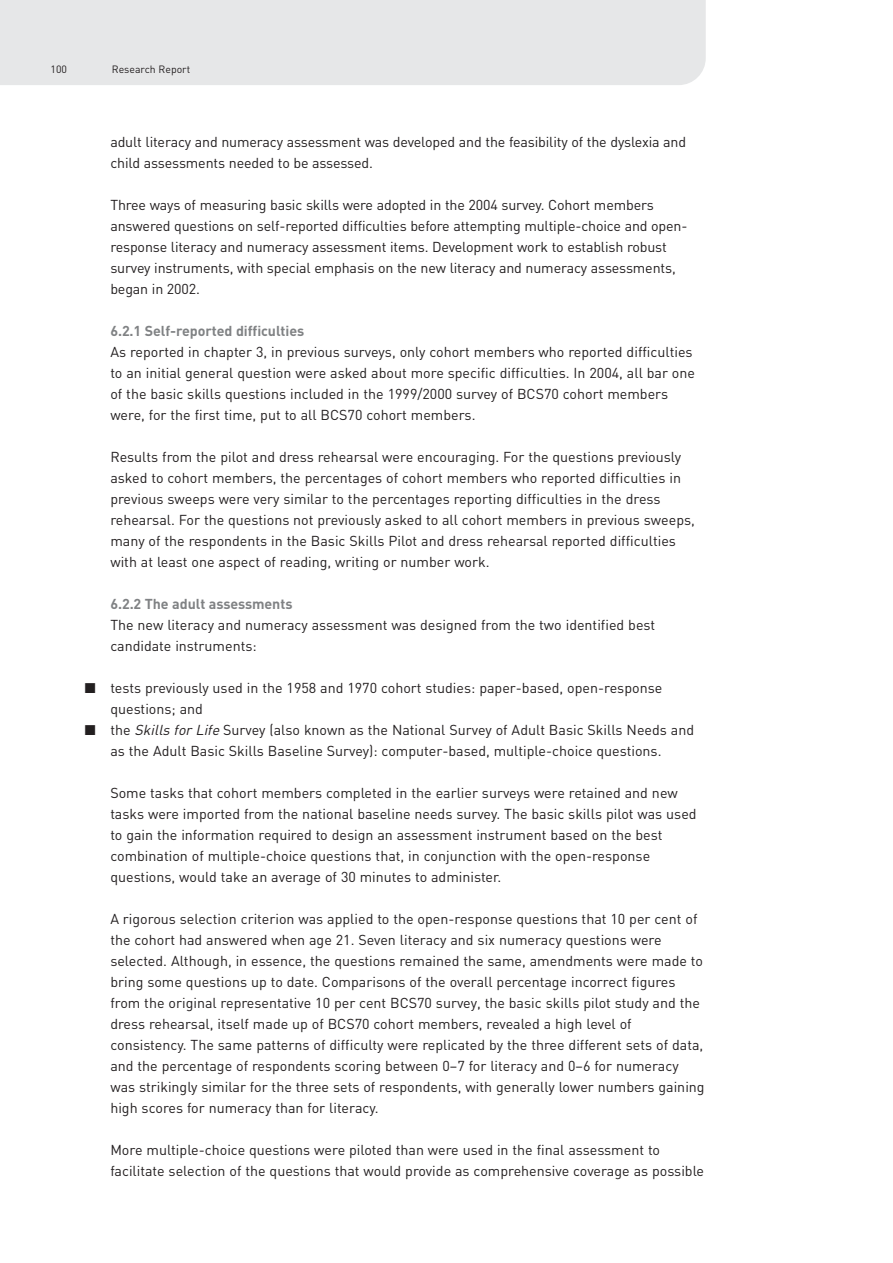
<style>
.page{position:relative;width:893px;height:1263px;background:#fff}
.page>*{position:absolute;margin:0;border:0;box-sizing:border-box;transform-origin:0 0}
.t1{font:14.25px/21px "DIN";color:#231f20}
.t2{font:700 14.25px "DIN";letter-spacing:-.005em;color:#808284}
.t3{font:10.5px "DIN";color:#231f20}
.s1{font-style:italic}
</style>
<div class="page">
<div style="left:0;top:0;width:706px;height:85px;background:#e6e7e8"></div>
<p class="t3" style="left:51px;top:66px;width:18px">100</p>
<p class="t3" style="left:112px;top:66px;width:80px">Research Report</p>
<p class="t1" style="left:110px;top:133px;width:577px">adult literacy and numeracy assessment was developed and the feasibility of the dyslexia and child assessments needed to be assessed.</p>
<p class="t1" style="left:110px;top:196px;width:579px">Three ways of measuring basic skills were adopted in the 2004 survey. Cohort members answered questions on self-reported difficulties before attempting multiple-choice and open&shy;response literacy and numeracy assessment items. Development work to establish robust survey instruments, with special emphasis on the new literacy and numeracy assessments, began in 2002.</p>
<p class="t2" style="left:110px;top:326px;width:195px">6.2.1 Self-reported difficulties</p>
<p class="t1" style="left:110px;top:343px;width:586px">As reported in chapter 3, in previous surveys, only cohort members who reported difficulties to an initial general question were asked about more specific difficulties. In 2004, all bar one of the basic skills questions included in the 1999/2000 survey of BCS70 cohort members were, for the first time, put to all BCS70 cohort members.</p>
<p class="t1" style="left:110px;top:448px;width:586px">Results from the pilot and dress rehearsal were encouraging. For the questions previously asked to cohort members, the percentages of cohort members who reported difficulties in previous sweeps were very similar to the percentages reporting difficulties in the dress rehearsal. For the questions not previously asked to all cohort members in previous sweeps, many of the respondents in the Basic Skills Pilot and dress rehearsal reported difficulties with at least one aspect of reading, writing or number work.</p>
<p class="t2" style="left:110px;top:599px;width:184px">6.2.2 The adult assessments</p>
<p class="t1" style="left:110px;top:616px;width:546px">The new literacy and numeracy assessment was designed from the two identified best candidate instruments:</p>
<p class="t1" style="left:110px;top:679px;width:553px;text-indent:-26px">■ tests previously used in the 1958 and 1970 cohort studies: paper-based, open-response questions; and</p>
<p class="t1" style="left:85px;top:721px;width:611px;text-align:center">■ the <span class="s1">Skills for Life</span>Survey (also known as the National Survey of Adult Basic Skills Needs and as the Adult Basic Skills Baseline Survey): computer-based, multiple-choice questions.</p>
<p class="t1" style="left:110px;top:784px;width:588px">Some tasks that cohort members completed in the earlier surveys were retained and new tasks were imported from the national baseline needs survey. The basic skills pilot was used to gain the information required to design an assessment instrument based on the best combination of multiple-choice questions that, in conjunction with the open-response questions, would take an average of 30 minutes to administer.</p>
<p class="t1" style="left:110px;top:910px;width:596px">A rigorous selection criterion was applied to the open-response questions that 10 per cent of the cohort had answered when age 21. Seven literacy and six numeracy questions were selected. Although, in essence, the questions remained the same, amendments were made to bring some questions up to date. Comparisons of the overall percentage incorrect figures from the original representative 10 per cent BCS70 survey, the basic skills pilot study and the dress rehearsal, itself made up of BCS70 cohort members, revealed a high level of consistency. The same patterns of difficulty were replicated by the three different sets of data, and the percentage of respondents scoring between 0–7 for literacy and 0–6 for numeracy was strikingly similar for the three sets of respondents, with generally lower numbers gaining high scores for numeracy than for literacy.</p>
<p class="t1" style="left:110px;top:1141px;width:595px">More multiple-choice questions were piloted than were used in the final assessment to facilitate selection of the questions that would provide as comprehensive coverage as possible</p>
</div>
